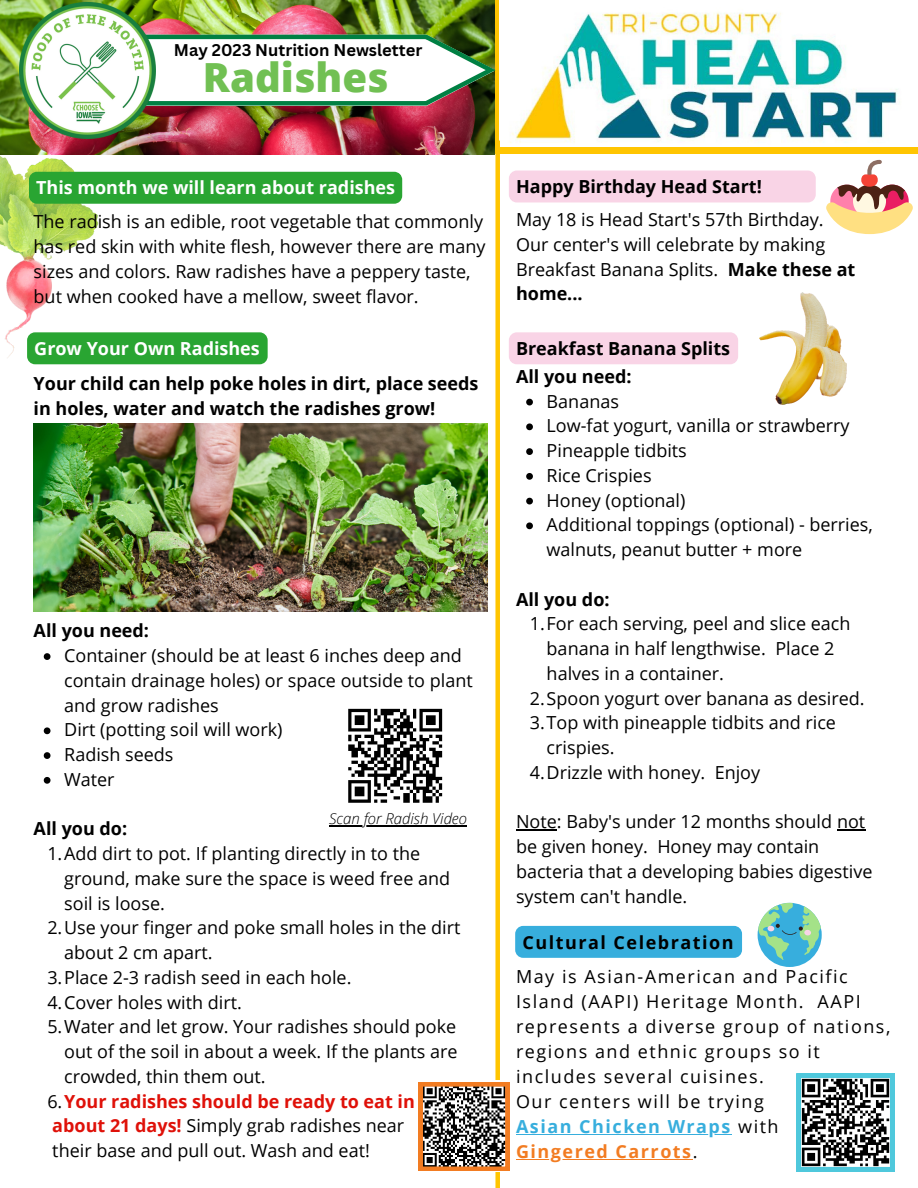
<style>
.page{position:relative;width:918px;height:1188px;background:#fff}
.page>*{position:absolute;margin:0;border:0;box-sizing:border-box;transform-origin:0 0}
.t1{font:800 40.2px "Open Sans";color:#71c053}
.t2{font:18px/24.8px "Open Sans";color:#000}
.t3{font:18px/25px "Open Sans";letter-spacing:.085em;color:#000}
.t4{font:700 18px/24.8px "Open Sans";color:#000}
.t5{font:700 18px "Open Sans";color:#fff}
.t6{font:700 18px "Open Sans";color:#df1109}
.t7{font:700 18px "Open Sans";letter-spacing:.085em;color:#000}
.t8{font:700 16.5px "Canva Sans";color:#000}
.t9{font:italic 300 15px "Open Sans";color:#000}
.s1{font-weight:400;color:#000}
.s2{font-weight:700;color:#df1109}
.s3{font-weight:700}
.s4{font-weight:700;color:#37aedd}
.s5{font-weight:700;color:#f27c22}
</style>
<div class="page">
<svg style="left:495px;top:0;width:423px;height:153px;fill:#ffc501"></svg>
<img style="left:500px;top:0;width:417px;height:146px">
<img style="left:0;top:0;width:495px;height:154px">
<div style="left:495px;top:141px;width:5px;height:1047px;background:#ffc501"></div>
<svg style="left:155px;top:35px;width:341px;height:71px"></svg>
<img style="left:19px;top:2px;width:136px;height:137px">
<img style="left:34px;top:424px;width:453px;height:187px">
<img style="left:0;top:149px;width:103px;height:213px">
<div style="left:758px;top:903px;width:64px;height:64px;background:#37aedd;border-radius:50%"></div>
<svg style="left:758px;top:903px;width:63px;height:57px"></svg>
<svg style="left:826px;top:160px;width:87px;height:74px"></svg>
<img style="left:760px;top:292px;width:86px;height:113px">
<svg style="left:348px;top:708px;width:95px;height:95px"></svg>
<div style="left:419px;top:1080px;width:91px;height:91px;background:#fff"></div>
<svg style="left:419px;top:1082px;width:91px;height:89px"></svg>
<hr style="left:516px;top:1134px;width:216px;height:1px;background:#37aedd">
<hr style="left:516px;top:1159px;width:177px;height:1px;background:#f27c22">
<div style="left:29px;top:172px;width:373px;height:32px;background:#29a532"></div>
<svg style="left:44px;top:653px;width:7px;height:7px"></svg>
<svg style="left:44px;top:727px;width:7px;height:7px"></svg>
<svg style="left:44px;top:752px;width:7px;height:7px"></svg>
<svg style="left:44px;top:777px;width:7px;height:7px"></svg>
<div style="left:27px;top:332px;width:241px;height:32px;background:#29a532;border-radius:8px"></div>
<div style="left:515px;top:926px;width:227px;height:32px;background:#37aedd;border-radius:8px"></div>
<div style="left:509px;top:171px;width:307px;height:31px;background:#f9d4e6"></div>
<div style="left:509px;top:332px;width:229px;height:32px;background:#f9d4e6;border-radius:8px"></div>
<svg style="left:526px;top:399px;width:7px;height:6px"></svg>
<svg style="left:526px;top:423px;width:7px;height:7px"></svg>
<svg style="left:526px;top:448px;width:7px;height:7px"></svg>
<svg style="left:526px;top:473px;width:7px;height:7px"></svg>
<svg style="left:526px;top:498px;width:7px;height:6px"></svg>
<svg style="left:526px;top:522px;width:7px;height:7px"></svg>
<hr style="left:516px;top:830px;width:41px;height:1px;background:#000">
<svg style="left:837px;top:830px;width:28px;height:1px"></svg>
<hr style="left:329px;top:825px;width:138px;height:1px;background:#000">
<svg style="left:797px;top:1074px;width:97px;height:97px"></svg>
<p class="t8" style="left:174px;top:38px;width:250px">May 2023 Nutrition Newsletter</p>
<h1 class="t1" style="left:203px;top:49px;width:187px">Radishes</h1>
<p class="t5" style="left:36px;top:175px;width:361px">This month we will learn about radishes</p>
<p class="t2" style="left:34px;top:208px;width:453px">The radish is an edible, root vegetable that commonly has red skin with white flesh, however there are many sizes and colors. Raw radishes have a peppery taste, but when cooked have a mellow, sweet flavor.</p>
<p class="t5" style="left:34px;top:336px;width:227px">Grow Your Own Radishes</p>
<p class="t4" style="left:34px;top:371px;width:446px">Your child can help poke holes in dirt, place seeds in holes, water and watch the radishes grow!</p>
<p class="t4" style="left:34px;top:618px;width:117px">All you need:</p>
<p class="t2" style="left:64px;top:643px;width:410px">Container (should be at least 6 inches deep and contain drainage holes) or space outside to plant and grow radishes<br>Dirt (potting soil will work)<br>Radish seeds<br>Water</p>
<p class="t4" style="left:34px;top:816px;width:95px">All you do:</p>
<p class="t9" style="left:329px;top:808px;width:139px">Scan for Radish Video</p>
<p class="t2" style="left:47px;top:841px;width:374px">1.Add dirt to pot. If planting directly in to the</p>
<p class="t2" style="left:64px;top:866px;width:387px">ground, make sure the space is weed free and</p>
<p class="t2" style="left:64px;top:890px;width:102px">soil is loose.</p>
<p class="t2" style="left:47px;top:915px;width:415px">2.Use your finger and poke small holes in the dirt</p>
<p class="t2" style="left:64px;top:940px;width:150px">about 2 cm apart.</p>
<p class="t2" style="left:47px;top:965px;width:306px">3.Place 2-3 radish seed in each hole.</p>
<p class="t2" style="left:47px;top:989px;width:196px">4.Cover holes with dirt.</p>
<p class="t2" style="left:47px;top:1014px;width:410px">5.Water and let grow. Your radishes should poke</p>
<p class="t2" style="left:64px;top:1039px;width:395px">out of the soil in about a week. If the plants are</p>
<p class="t2" style="left:64px;top:1064px;width:203px">crowded, thin them out.</p>
<p class="t6" style="left:47px;top:1088px;width:369px"><span class="s1">6.</span>Your radishes should be ready to eat in</p>
<p class="t2" style="left:52px;top:1113px;width:353px"><span class="s2">about 21 days!</span> Simply grab radishes near their base and pull out. Wash and eat!</p>
<p class="t4" style="left:516px;top:174px;width:247px">Happy Birthday Head Start!</p>
<p class="t2" style="left:516px;top:207px;width:341px">May 18 is Head Start's 57th Birthday.<br>Our center's will celebrate by making<br>Breakfast Banana Splits. <span class="s3">Make these at home...</span></p>
<p class="t4" style="left:516px;top:336px;width:216px">Breakfast Banana Splits</p>
<p class="t2" style="left:547px;top:388px;width:328px">Bananas<br>Low-fat yogurt, vanilla or strawberry<br>Pineapple tidbits<br>Rice Crispies<br>Honey (optional)<br>Additional toppings (optional) - berries, walnuts, peanut butter + more</p>
<p class="t4" style="left:516px;top:364px;width:117px">All you need:</p>
<p class="t4" style="left:516px;top:586px;width:95px">All you do:</p>
<p class="t2" style="left:530px;top:611px;width:322px">1.For each serving, peel and slice each</p>
<p class="t2" style="left:547px;top:636px;width:289px">banana in half lengthwise. Place 2</p>
<p class="t2" style="left:547px;top:661px;width:179px">halves in a container.</p>
<p class="t2" style="left:530px;top:685px;width:336px">2.Spoon yogurt over banana as desired.</p>
<p class="t2" style="left:530px;top:710px;width:308px">3.Top with pineapple tidbits and rice</p>
<p class="t2" style="left:547px;top:735px;width:70px">crispies.</p>
<p class="t2" style="left:530px;top:760px;width:232px">4.Drizzle with honey. Enjoy</p>
<p class="t2" style="left:516px;top:809px;width:358px">Note: Baby's under 12 months should not be given honey. Honey may contain bacteria that a developing babies digestive system can't handle.</p>
<p class="t7" style="left:522px;top:929px;width:213px">Cultural Celebration</p>
<p class="t3" style="left:516px;top:964px;width:376px">May is Asian-American and Pacific<br>Island (AAPI) Heritage Month. AAPI represents a diverse group of nations, regions and ethnic groups so it includes several cuisines.<br>Our centers will be trying<br><span class="s4">Asian Chicken Wraps</span> with<br><span class="s5">Gingered Carrots</span>.</p>
</div>
